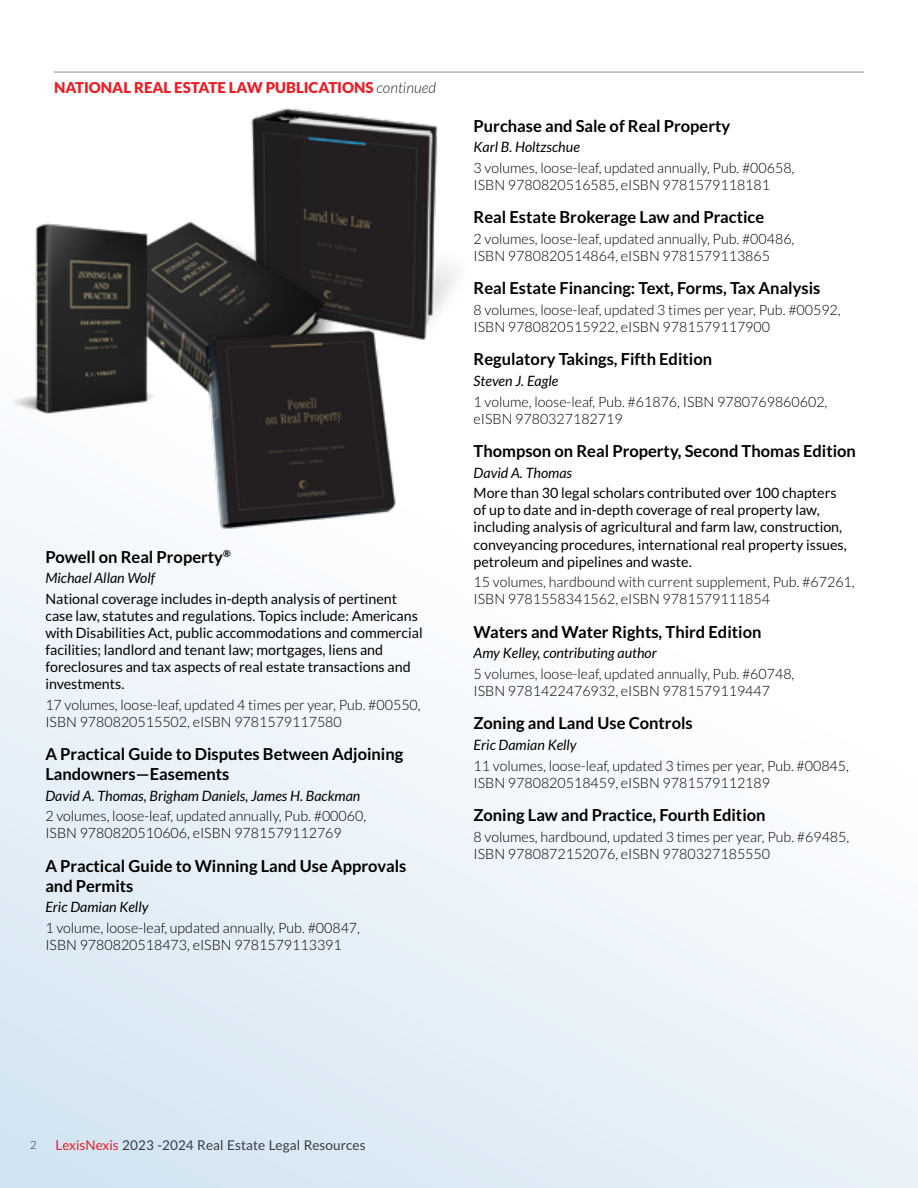
<style>
.page{position:relative;width:918px;height:1188px;background:#fff}
.page>*{position:absolute;margin:0;border:0;box-sizing:border-box;transform-origin:0 0}
.t1{font:700 16.5px/19.8px "Lato";color:#000}
.t2{font:900 15px "Lato";color:#ed1d24}
.t3{font:300 14.25px/17.1px "Lato";color:#000}
.t4{font:14.25px/17.1px "Lato";color:#000}
.t5{font:italic 14.25px "Lato";color:#000}
.t6{font:13.5px "Lato";letter-spacing:.005em;color:#373d42}
.t7{font:300 11.25px "Lato";color:#292829}
.s1{font-weight:300;font-style:italic;color:#292829}
.s2{color:#ed1d24}
</style>
<div class="page">
<div style="left:0;top:0;width:918px;height:1188px;background:linear-gradient(to bottom,#fff,#e2eef7)"></div>
<hr style="left:54px;top:71px;width:810px;height:2px;background:#b2b5b6">
<img style="left:237px;top:98px;width:232px;height:253px">
<img style="left:14px;top:205px;width:324px;height:216px">
<img style="left:176px;top:313px;width:244px;height:227px">
<p class="t2" style="left:54px;top:79px;width:384px">NATIONAL REAL ESTATE LAW PUBLICATIONS <span class="s1">continued</span></p>
<p class="t1" style="left:45px;top:547px;width:187px">Powell on Real Property<sup>®</sup></p>
<p class="t5" style="left:45px;top:570px;width:111px">Michael Allan Wolf</p>
<p class="t4" style="left:45px;top:590px;width:379px">National coverage includes in-depth analysis of pertinent case law, statutes and regulations. Topics include: Americans with Disabilities Act, public accommodations and commercial facilities; landlord and tenant law; mortgages, liens and foreclosures and tax aspects of real estate transactions and investments.</p>
<p class="t3" style="left:45px;top:696px;width:377px">17 volumes, loose-leaf, updated 4 times per year, Pub. #00550,<br>ISBN 9780820515502, eISBN 9781579117580</p>
<p class="t1" style="left:45px;top:744px;width:359px">A Practical Guide to Disputes Between Adjoining<br>Landowners—Easements</p>
<p class="t5" style="left:45px;top:788px;width:317px">David A. Thomas, Brigham Daniels, James H. Backman</p>
<p class="t3" style="left:45px;top:808px;width:322px">2 volumes, loose-leaf, updated annually, Pub. #00060,<br>ISBN 9780820510606, eISBN 9781579112769</p>
<p class="t1" style="left:45px;top:856px;width:363px">A Practical Guide to Winning Land Use Approvals and Permits</p>
<p class="t5" style="left:45px;top:899px;width:105px">Eric Damian Kelly</p>
<p class="t3" style="left:45px;top:919px;width:316px">1 volume, loose-leaf, updated annually, Pub. #00847,<br>ISBN 9780820518473, eISBN 9781579113391</p>
<p class="t1" style="left:474px;top:116px;width:258px">Purchase and Sale of Real Property</p>
<p class="t5" style="left:474px;top:139px;width:108px">Karl B. Holtzschue</p>
<p class="t3" style="left:474px;top:159px;width:322px">3 volumes, loose-leaf, updated annually, Pub. #00658,<br>ISBN 9780820516585, eISBN 9781579118181</p>
<p class="t1" style="left:474px;top:207px;width:292px">Real Estate Brokerage Law and Practice</p>
<p class="t3" style="left:474px;top:230px;width:322px">2 volumes, loose-leaf, updated annually, Pub. #00486,<br>ISBN 9780820514864, eISBN 9781579113865</p>
<p class="t1" style="left:474px;top:278px;width:348px">Real Estate Financing: Text, Forms, Tax Analysis</p>
<p class="t3" style="left:474px;top:301px;width:369px">8 volumes, loose-leaf, updated 3 times per year, Pub. #00592,<br>ISBN 9780820515922, eISBN 9781579117900</p>
<p class="t1" style="left:474px;top:349px;width:240px">Regulatory Takings, Fifth Edition</p>
<p class="t5" style="left:474px;top:373px;width:86px">Steven J. Eagle</p>
<p class="t3" style="left:474px;top:393px;width:355px">1 volume, loose-leaf, Pub. #61876, ISBN 9780769860602, eISBN 9780327182719</p>
<p class="t1" style="left:474px;top:441px;width:384px">Thompson on Real Property, Second Thomas Edition</p>
<p class="t5" style="left:474px;top:465px;width:100px">David A. Thomas</p>
<p class="t4" style="left:474px;top:484px;width:375px">More than 30 legal scholars contributed over 100 chapters of up to date and in-depth coverage of real property law, including analysis of agricultural and farm law, construction, conveyancing procedures, international real property issues, petroleum and pipelines and waste.</p>
<p class="t3" style="left:474px;top:574px;width:383px">15 volumes, hardbound with current supplement, Pub. #67261,<br>ISBN 9781558341562, eISBN 9781579111854</p>
<p class="t1" style="left:474px;top:622px;width:289px">Waters and Water Rights, Third Edition</p>
<p class="t5" style="left:474px;top:645px;width:185px">Amy Kelley, contributing author</p>
<p class="t3" style="left:474px;top:665px;width:322px">5 volumes, loose-leaf, updated annually, Pub. #60748,<br>ISBN 9781422476932, eISBN 9781579119447</p>
<p class="t1" style="left:474px;top:713px;width:221px">Zoning and Land Use Controls</p>
<p class="t5" style="left:474px;top:737px;width:105px">Eric Damian Kelly</p>
<p class="t3" style="left:474px;top:757px;width:377px">11 volumes, loose-leaf, updated 3 times per year, Pub. #00845,<br>ISBN 9780820518459, eISBN 9781579112189</p>
<p class="t1" style="left:474px;top:805px;width:293px">Zoning Law and Practice, Fourth Edition</p>
<p class="t3" style="left:474px;top:828px;width:377px">8 volumes, hardbound, updated 3 times per year, Pub. #69485,<br>ISBN 9780872152076, eISBN 9780327185550</p>
<p class="t7" style="left:30px;top:1139px;width:8px">2</p>
<p class="t6" style="left:56px;top:1137px;width:312px"><span class="s2">LexisNexis</span> 2023 -2024 Real Estate Legal Resources</p>
</div>
